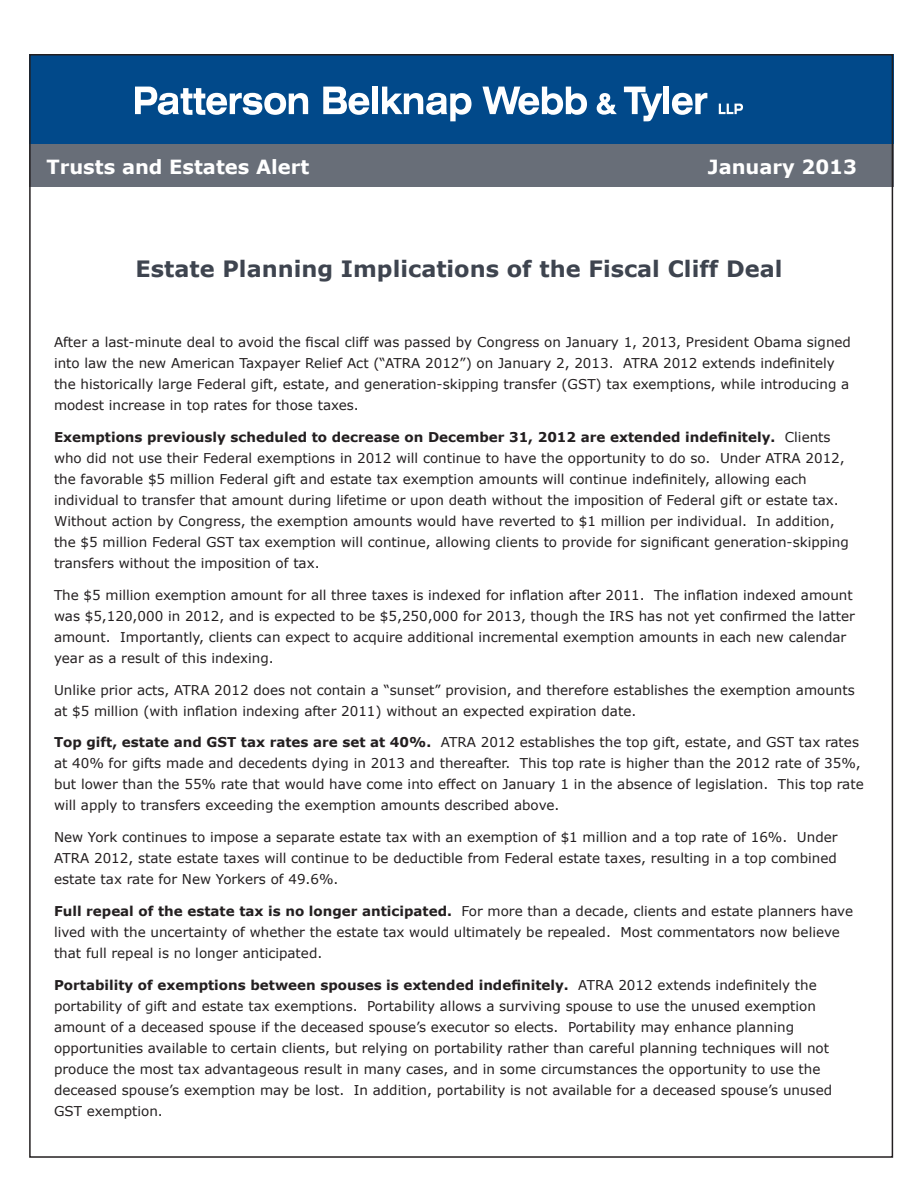
<style>
.page{position:relative;width:918px;height:1188px;background:#fff}
.page>*{position:absolute;margin:0;border:0;box-sizing:border-box;transform-origin:0 0}
.t1{font:700 22.5px "Verdana";color:#3e444f}
.t2{font:700 19.5px "Verdana";color:#fff}
.t3{font:13.5px/21px "Verdana";color:#231f20}
.s1{font-weight:700}
</style>
<div class="page">
<div style="left:29px;top:54px;width:864px;height:106px;background:#01498a"></div>
<div style="left:29px;top:145px;width:864px;height:42px;background:#686e78"></div>
<svg style="left:135px;top:87px;width:173px;height:28px"></svg>
<svg style="left:323px;top:87px;width:46px;height:28px"></svg>
<div style="left:372px;top:87px;width:6px;height:27px;background:#fff"></div>
<svg style="left:382px;top:87px;width:90px;height:34px"></svg>
<svg style="left:482px;top:87px;width:105px;height:28px"></svg>
<svg style="left:597px;top:93px;width:20px;height:22px"></svg>
<svg style="left:624px;top:87px;width:38px;height:34px"></svg>
<div style="left:664px;top:87px;width:5px;height:27px;background:#fff"></div>
<svg style="left:672px;top:93px;width:35px;height:22px"></svg>
<svg style="left:719px;top:104px;width:24px;height:10px"></svg>
<p class="t2" style="left:46px;top:153px;width:264px">Trusts and Estates Alert</p>
<p class="t2" style="left:708px;top:153px;width:151px">January 2013</p>
<p class="t1" style="left:136px;top:253px;width:648px">Estate Planning Implications of the Fiscal Cliff Deal</p>
<p class="t3" style="left:54px;top:332px;width:799px">After a last-minute deal to avoid the fiscal cliff was passed by Congress on January 1, 2013, President Obama signed into law the new American Taxpayer Relief Act (“ATRA 2012”) on January 2, 2013. ATRA 2012 extends indefinitely the historically large Federal gift, estate, and generation-skipping transfer (GST) tax exemptions, while introducing a modest increase in top rates for those taxes.</p>
<p class="t3" style="left:54px;top:427px;width:796px"><span class="s1">Exemptions previously scheduled to decrease on December 31, 2012 are extended indefinitely.</span> Clients who did not use their Federal exemptions in 2012 will continue to have the opportunity to do so. Under ATRA 2012, the favorable $5 million Federal gift and estate tax exemption amounts will continue indefinitely, allowing each individual to transfer that amount during lifetime or upon death without the imposition of Federal gift or estate tax.<br>Without action by Congress, the exemption amounts would have reverted to $1 million per individual. In addition, the $5 million Federal GST tax exemption will continue, allowing clients to provide for significant generation-skipping transfers without the imposition of tax.</p>
<p class="t3" style="left:54px;top:584px;width:802px">The $5 million exemption amount for all three taxes is indexed for inflation after 2011. The inflation indexed amount was $5,120,000 in 2012, and is expected to be $5,250,000 for 2013, though the IRS has not yet confirmed the latter amount. Importantly, clients can expect to acquire additional incremental exemption amounts in each new calendar year as a result of this indexing.</p>
<p class="t3" style="left:54px;top:679px;width:802px">Unlike prior acts, ATRA 2012 does not contain a “sunset” provision, and therefore establishes the exemption amounts at $5 million (with inflation indexing after 2011) without an expected expiration date.</p>
<p class="t3" style="left:54px;top:732px;width:811px"><span class="s1">Top gift, estate and GST tax rates are set at 40%.</span> ATRA 2012 establishes the top gift, estate, and GST tax rates at 40% for gifts made and decedents dying in 2013 and thereafter. This top rate is higher than the 2012 rate of 35%, but lower than the 55% rate that would have come into effect on January 1 in the absence of legislation. This top rate will apply to transfers exceeding the exemption amounts described above.</p>
<p class="t3" style="left:54px;top:827px;width:785px;text-align:justify">New York continues to impose a separate estate tax with an exemption of $1 million and a top rate of 16%. Under ATRA 2012, state estate taxes will continue to be deductible from Federal estate taxes, resulting in a top combined estate tax rate for New Yorkers of 49.6%.</p>
<p class="t3" style="left:54px;top:901px;width:801px"><span class="s1">Full repeal of the estate tax is no longer anticipated.</span> For more than a decade, clients and estate planners have lived with the uncertainty of whether the estate tax would ultimately be repealed. Most commentators now believe that full repeal is no longer anticipated.</p>
<p class="t3" style="left:54px;top:974px;width:780px"><span class="s1">Portability of exemptions between spouses is extended indefinitely.</span> ATRA 2012 extends indefinitely the portability of gift and estate tax exemptions. Portability allows a surviving spouse to use the unused exemption amount of a deceased spouse if the deceased spouse’s executor so elects. Portability may enhance planning opportunities available to certain clients, but relying on portability rather than careful planning techniques will not produce the most tax advantageous result in many cases, and in some circumstances the opportunity to use the deceased spouse’s exemption may be lost. In addition, portability is not available for a deceased spouse’s unused GST exemption.</p>
</div>
